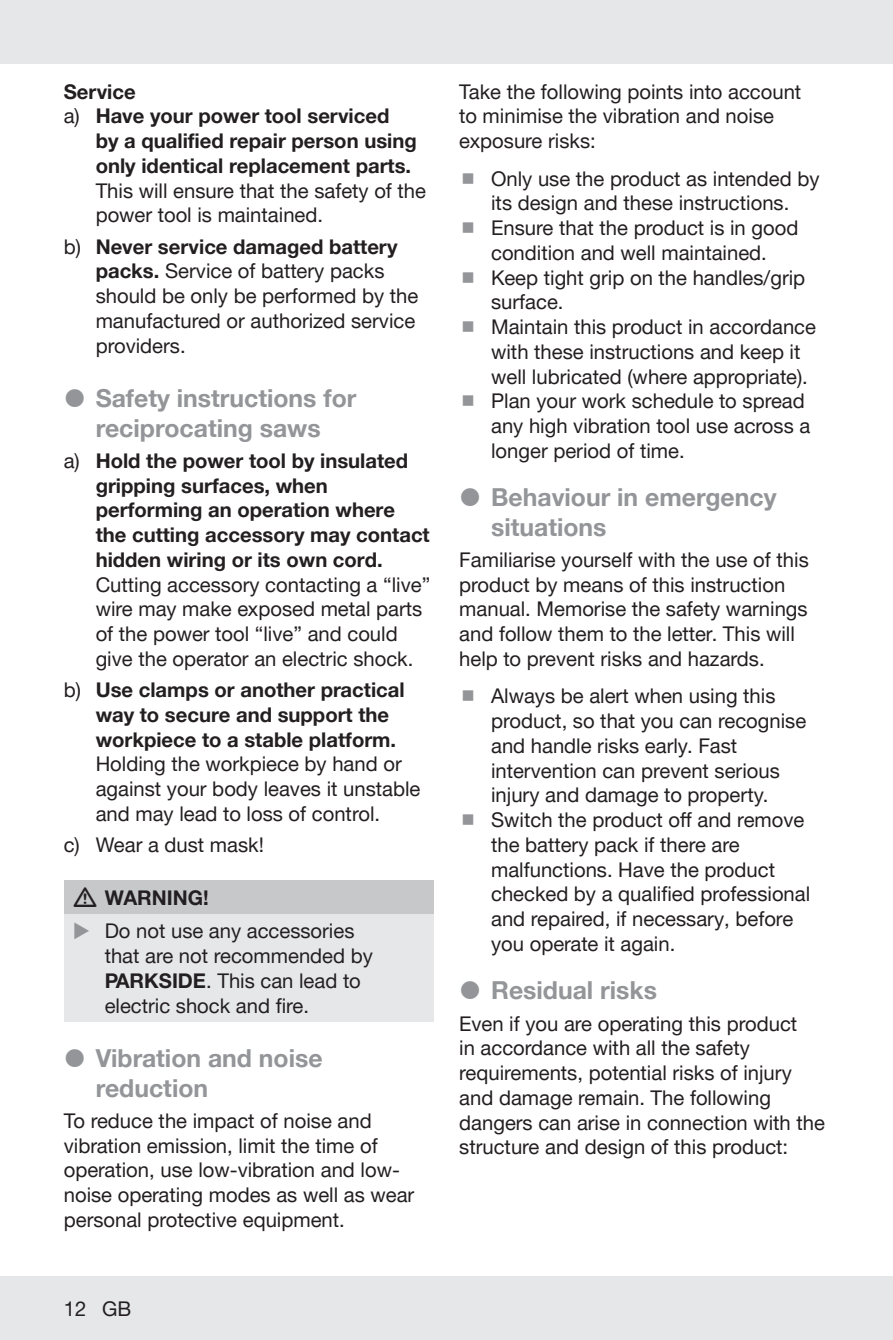
<style>
.page{position:relative;width:893px;height:1340px;background:#fff}
.page>*{position:absolute;margin:0;border:0;box-sizing:border-box;transform-origin:0 0}
.t1{font:700 24.75px/29.2px "Helvetica Neue Parkside";color:#939598}
.Body{font:20.25px/24.8px "Helvetica Neue Parkside";color:#231f20}
.Headline-03_SB{font:700 20.25px/24.8px "Helvetica Neue Parkside";color:#231f20}
.Body_SB{font:20.25px/24.8px "Helvetica Neue Parkside";color:#231f20}
.s1{font-weight:400}
.s2{font-weight:700}
.s3{color:#939598}
</style>
<div class="page">
<div style="left:0;top:1276px;width:893px;height:63px;background:#e6e7e9"></div>
<div style="left:0;top:0;width:893px;height:64px;background:#e6e7e9"></div>
<div style="left:64px;top:880px;width:370px;height:33px;background:#c7c8ca"></div>
<div style="left:64px;top:913px;width:370px;height:108px;background:#e6e7e9"></div>
<p class="Headline-03_SB" style="left:64px;top:79px;width:73px">Service</p>
<p class="Headline-03_SB" style="left:96px;top:104px;width:332px;text-indent:-32px"><span class="s1">a)</span> Have your power tool serviced<br>by a qualified repair person using only identical replacement parts.<br><span class="s1">This will ensure that the safety of the power tool is maintained.</span></p>
<p class="Body" style="left:96px;top:234px;width:324px;text-indent:-32px">b) <span class="s2">Never service damaged battery packs.</span> Service of battery packs should be only be performed by the manufactured or authorized service providers.</p>
<p class="t1" style="left:96px;top:384px;width:262px">Safety instructions for reciprocating saws</p>
<p class="Headline-03_SB" style="left:96px;top:448px;width:336px;text-indent:-32px"><span class="s1">a)</span> Hold the power tool by insulated gripping surfaces, when performing an operation where the cutting accessory may contact hidden wiring or its own cord.<br><span class="s1">Cutting accessory contacting a “live” wire may make exposed metal parts of the power tool “live” and could give the operator an electric shock.</span></p>
<p class="Body" style="left:96px;top:677px;width:326px;text-indent:-32px">b) <span class="s2">Use clamps or another practical way to secure and support the workpiece to a stable platform.<br></span>Holding the workpiece by hand or against your body leaves it unstable and may lead to loss of control.</p>
<p class="Body" style="left:64px;top:832px;width:202px">c) Wear a dust mask!</p>
<p class="Headline-03_SB" style="left:105px;top:885px;width:106px">WARNING!</p>
<p class="Body" style="left:105px;top:918px;width:270px;text-indent:-32px"><span class="s3">◆</span> Do not use any accessories that are not recommended by<br><span class="s2">PARKSIDE</span>. This can lead to electric shock and fire.</p>
<p class="t1" style="left:96px;top:1044px;width:228px">Vibration and noise reduction</p>
<p class="Body" style="left:64px;top:1108px;width:352px">To reduce the impact of noise and vibration emission, limit the time of operation, use low-vibration and low&shy;noise operating modes as well as wear personal protective equipment.</p>
<p class="Body" style="left:64px;top:1296px;width:69px">12 GB</p>
<p class="Body_SB" style="left:459px;top:79px;width:344px">Take the following points into account to minimise the vibration and noise exposure risks:</p>
<p class="Body" style="left:491px;top:166px;width:330px">Only use the product as intended by its design and these instructions.</p>
<p class="Body" style="left:491px;top:216px;width:309px">Ensure that the product is in good condition and well maintained.</p>
<p class="Body" style="left:491px;top:265px;width:316px">Keep tight grip on the handles/grip surface.</p>
<p class="Body" style="left:491px;top:315px;width:326px">Maintain this product in accordance with these instructions and keep it well lubricated (where appropriate).</p>
<p class="Body" style="left:491px;top:389px;width:321px">Plan your work schedule to spread any high vibration tool use across a longer period of time.</p>
<p class="t1" style="left:491px;top:483px;width:287px">Behaviour in emergency situations</p>
<p class="Body" style="left:459px;top:547px;width:351px">Familiarise yourself with the use of this product by means of this instruction manual. Memorise the safety warnings and follow them to the letter. This will help to prevent risks and hazards.</p>
<p class="Body" style="left:491px;top:684px;width:317px">Always be alert when using this product, so that you can recognise and handle risks early. Fast intervention can prevent serious injury and damage to property.</p>
<p class="Body" style="left:491px;top:807px;width:321px">Switch the product off and remove the battery pack if there are malfunctions. Have the product checked by a qualified professional and repaired, if necessary, before you operate it again.</p>
<p class="t1" style="left:491px;top:976px;width:167px">Residual risks</p>
<p class="Body" style="left:459px;top:1011px;width:367px">Even if you are operating this product<br>in accordance with all the safety requirements, potential risks of injury and damage remain. The following dangers can arise in connection with the structure and design of this product:</p>
</div>
